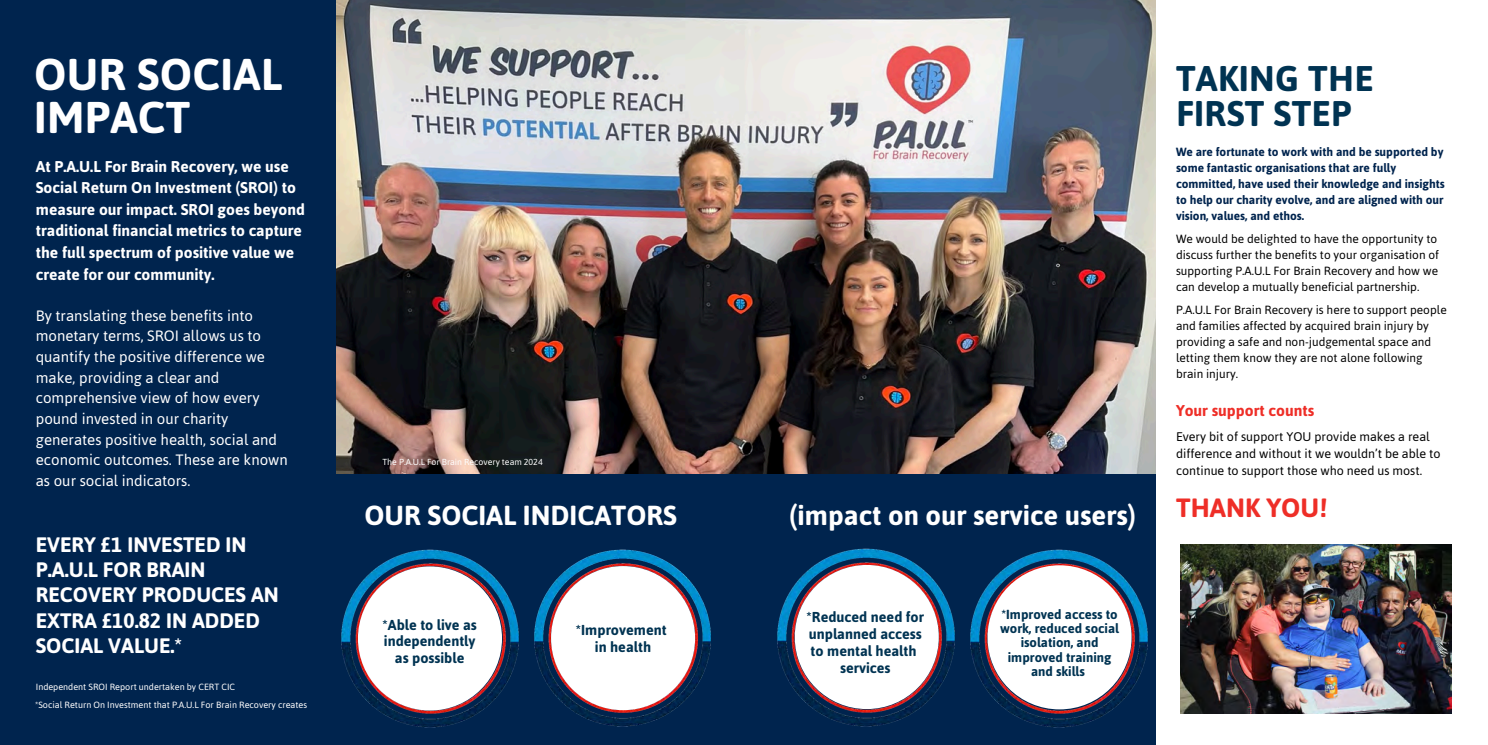
<style>
.page{position:relative;width:1488px;height:745px;background:#fff}
.page>*{position:absolute;margin:0;border:0;box-sizing:border-box;transform-origin:0 0}
.t1{font:700 44.38px/43.1px "Asap";letter-spacing:.01em;color:#fff}
.t2{font:700 35.62px/34.8px "Asap";letter-spacing:.01em;color:#003352}
.t3{font:700 27.5px "Asap";color:#fff}
.t4{font:700 26.38px "Asap";color:#ee2e27}
.t5{font:700 20.88px/25.2px "Asap";color:#fff}
.t6{font:700 15.62px/21.5px "Asap";color:#fff}
.t7{font:700 15.62px "Asap";color:#ee2e27}
.t8{font:15px/20.6px "Asap";color:#fff}
.t9{font:700 14.38px/16.9px "Asap";color:#003352;text-align:center}
.t10{font:700 13.12px/14px "Asap";color:#003352;text-align:center}
.t11{font:12.5px/16.9px "Asap";color:#000}
.t12{font:11.88px/16px "Asap";color:#000}
.t13{font:700 11.88px/16px "Asap";color:#00244e}
.t14{font:9px "Asap";color:#fff}
.t15{font:8.75px "Asap";color:#fff}
</style>
<div class="page">
<img style="left:336px;top:0;width:819px;height:474px">
<img style="left:1180px;top:544px;width:271px;height:168px">
<div style="left:333px;top:474px;width:822px;height:270px;background:#00244e"></div>
<img style="left:341px;top:549px;width:174px;height:179px">
<div style="left:358px;top:566px;width:144px;height:144px;background:#fff;border-radius:50%"></div>
<img style="left:515px;top:549px;width:196px;height:178px">
<img style="left:777px;top:548px;width:175px;height:179px">
<img style="left:952px;top:530px;width:204px;height:214px">
<div style="left:551px;top:566px;width:144px;height:144px;background:#fff;border-radius:50%"></div>
<div style="left:795px;top:564px;width:144px;height:144px;background:#fff;border-radius:50%"></div>
<div style="left:987px;top:565px;width:144px;height:144px;background:#fff;border-radius:50%"></div>
<div style="left:0;top:0;width:336px;height:744px;background:#00244e"></div>
<p class="t1" style="left:34px;top:52px;width:250px">OUR SOCIAL<br>IMPACT</p>
<p class="t2" style="left:1176px;top:61px;width:200px">TAKING THE<br>FIRST STEP</p>
<h6 class="t6" style="left:36px;top:155px;width:271px">At P.A.U.L For Brain Recovery, we use Social Return On Investment (SROI) to measure our impact. SROI goes beyond traditional financial metrics to capture the full spectrum of positive value we create for our community.</h6>
<p class="t8" style="left:36px;top:304px;width:253px">By translating these benefits into monetary terms, SROI allows us to quantify the positive difference we make, providing a clear and comprehensive view of how every pound invested in our charity generates positive health, social and economic outcomes. These are known as our social indicators.</p>
<h4 class="t5" style="left:36px;top:530px;width:245px">EVERY £1 INVESTED IN<br>P.A.U.L FOR BRAIN<br>RECOVERY PRODUCES AN<br>EXTRA £10.82 IN ADDED<br>SOCIAL VALUE.*</h4>
<h3 class="t14" style="left:36px;top:680px;width:201px">Independent SROI Report undertaken by CERT CIC</h3>
<p class="t14" style="left:35px;top:698px;width:274px">*Social Return On Investment that P.A.U.L For Brain Recovery creates</p>
<p class="t15" style="left:382px;top:456px;width:162px">The P.A.U.L For Brain Recovery team 2024</p>
<h6 class="t3" style="left:365px;top:499px;width:314px">OUR SOCIAL INDICATORS</h6>
<h6 class="t3" style="left:789px;top:499px;width:348px">(impact on our service users)</h6>
<p class="t9" style="left:382px;top:615px;width:96px">*Able to live as independently as possible</p>
<p class="t9" style="left:576px;top:621px;width:92px">*Improvement in health</p>
<p class="t9" style="left:807px;top:608px;width:119px">*Reduced need for unplanned access to mental health services</p>
<p class="t10" style="left:1000px;top:607px;width:120px">*Improved access to work, reduced social isolation, and improved training and skills</p>
<p class="t13" style="left:1176px;top:143px;width:270px">We are fortunate to work with and be supported by some fantastic organisations that are fully committed, have used their knowledge and insights to help our charity evolve, and are aligned with our vision, values, and ethos.</p>
<p class="t12" style="left:1176px;top:230px;width:265px">We would be delighted to have the opportunity to discuss further the benefits to your organisation of supporting P.A.U.L For Brain Recovery and how we can develop a mutually beneficial partnership.</p>
<h2 class="t12" style="left:1176px;top:301px;width:272px">P.A.U.L For Brain Recovery is here to support people and families affected by acquired brain injury by providing a safe and non-judgemental space and letting them know they are not alone following brain injury.</h2>
<p class="t7" style="left:1176px;top:399px;width:140px">Your support counts</p>
<p class="t11" style="left:1176px;top:427px;width:266px">Every bit of support YOU provide makes a real difference and without it we wouldn’t be able to</p>
<h6 class="t11" style="left:1176px;top:461px;width:248px">continue to support those who need us most.</h6>
<p class="t4" style="left:1176px;top:490px;width:153px">THANK YOU!</p>
</div>
